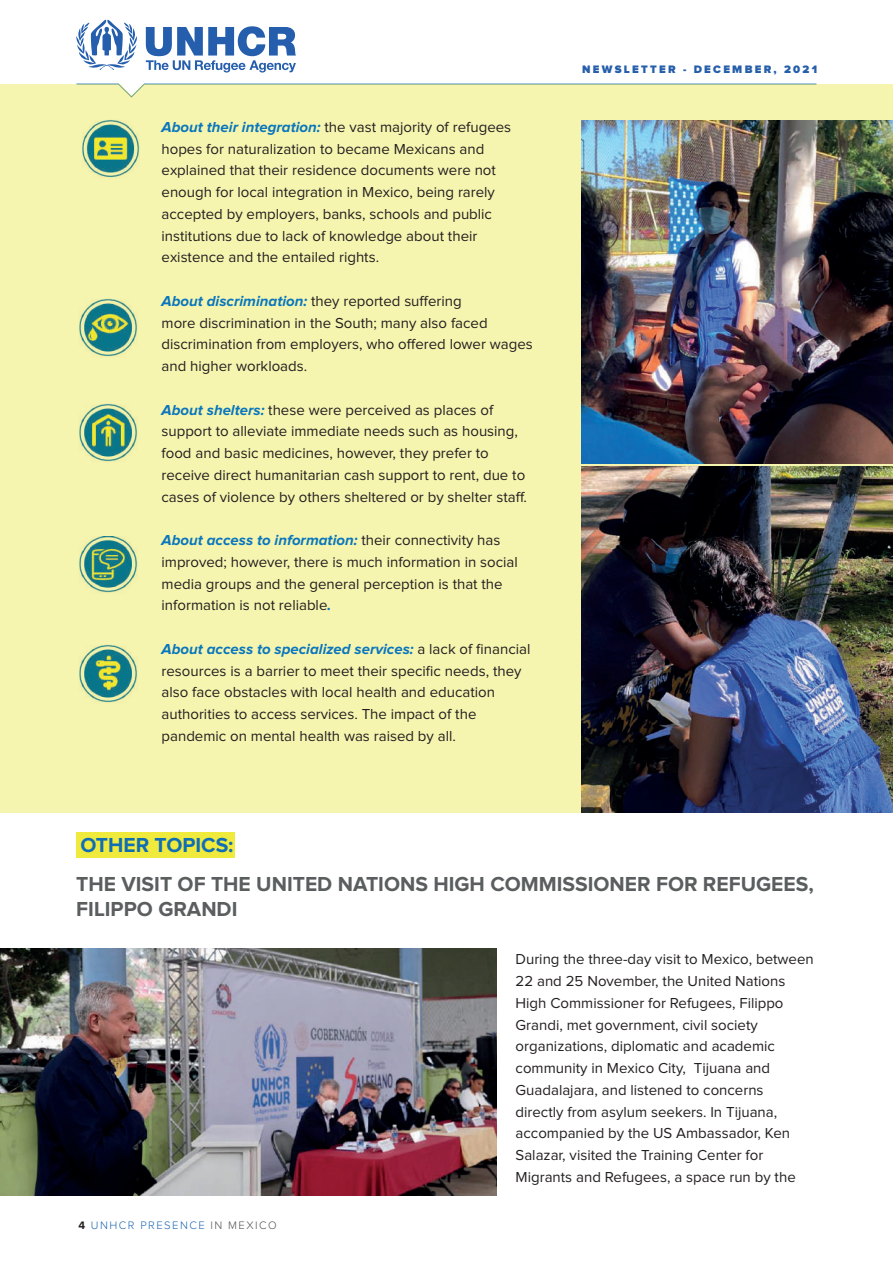
<style>
.page{position:relative;width:893px;height:1263px;background:#fff}
.page>*{position:absolute;margin:0;border:0;box-sizing:border-box;transform-origin:0 0}
.t1{font:700 21px/25.2px "Proxima Nova";color:#5a5e5f}
.t2{font:700 21px "Proxima Nova";color:#106eb6}
.t3{font:15px/21.8px "Proxima Nova";color:#231f20}
.t4{font:900 11.25px "Proxima Nova";letter-spacing:.2em;color:#255eaa}
.t5{font:300 11.25px "Proxima Nova";letter-spacing:.13em;color:#1d64b1}
.s1{font-weight:700;font-style:italic;color:#0976bd}
.s2{font-weight:700;color:#231f20}
.s3{color:#4f5252}
</style>
<div class="page">
<svg style="left:76px;top:20px;width:61px;height:50px"></svg>
<svg style="left:146px;top:26px;width:150px;height:47px"></svg>
<div style="left:0;top:84px;width:893px;height:728px;background:#f6f5af"></div>
<div style="left:76px;top:832px;width:159px;height:26px;background:#efea3c"></div>
<img style="left:79px;top:299px;width:58px;height:58px">
<img style="left:79px;top:404px;width:58px;height:58px">
<img style="left:79px;top:536px;width:58px;height:57px">
<img style="left:79px;top:645px;width:58px;height:58px">
<img style="left:582px;top:120px;width:311px;height:343px">
<img style="left:582px;top:466px;width:311px;height:346px">
<img style="left:82px;top:120px;width:58px;height:58px">
<svg style="left:76px;top:83px;width:741px;height:15px"></svg>
<img style="left:0;top:948px;width:496px;height:247px">
<p class="t3" style="left:162px;top:117px;width:351px"><span class="s1">About their integration:</span> the vast majority of refugees hopes for naturalization to became Mexicans and explained that their residence documents were not enough for local integration in Mexico, being rarely accepted by employers, banks, schools and public institutions due to lack of knowledge about their existence and the entailed rights.</p>
<p class="t3" style="left:162px;top:291px;width:373px"><span class="s1">About discrimination:</span> they reported suffering<br>more discrimination in the South; many also faced discrimination from employers, who offered lower wages and higher workloads.</p>
<p class="t3" style="left:162px;top:399px;width:367px"><span class="s1">About shelters:</span> these were perceived as places of support to alleviate immediate needs such as housing, food and basic medicines, however, they prefer to receive direct humanitarian cash support to rent, due to cases of violence by others sheltered or by shelter staff.</p>
<p class="t3" style="left:162px;top:530px;width:358px"><span class="s1">About access to information:</span> their connectivity has improved; however, there is much information in social media groups and the general perception is that the information is not reliable<span class="s1">.</span></p>
<p class="t3" style="left:162px;top:639px;width:370px"><span class="s1">About access to specialized services:</span> a lack of financial resources is a barrier to meet their specific needs, they also face obstacles with local health and education authorities to access services. The impact of the pandemic on mental health was raised by all.</p>
<h1 class="t2" style="left:80px;top:835px;width:155px">OTHER TOPICS:</h1>
<p class="t4" style="left:582px;top:64px;width:236px">NEWSLETTER - DECEMBER, 2021</p>
<h1 class="t1" style="left:76px;top:872px;width:739px">THE VISIT OF THE UNITED NATIONS HIGH COMMISSIONER FOR REFUGEES,<br>FILIPPO GRANDI</h1>
<p class="t5" style="left:78px;top:1220px;width:200px"><span class="s2">4</span> UNHCR PRESENCE <span class="s3">IN MEXICO</span></p>
<p class="t3" style="left:516px;top:949px;width:300px">During the three-day visit to Mexico, between 22 and 25 November, the United Nations High Commissioner for Refugees, Filippo Grandi, met government, civil society organizations, diplomatic and academic community in Mexico City, Tijuana and Guadalajara, and listened to concerns directly from asylum seekers. In Tijuana, accompanied by the US Ambassador, Ken Salazar, visited the Training Center for Migrants and Refugees, a space run by the</p>
</div>
